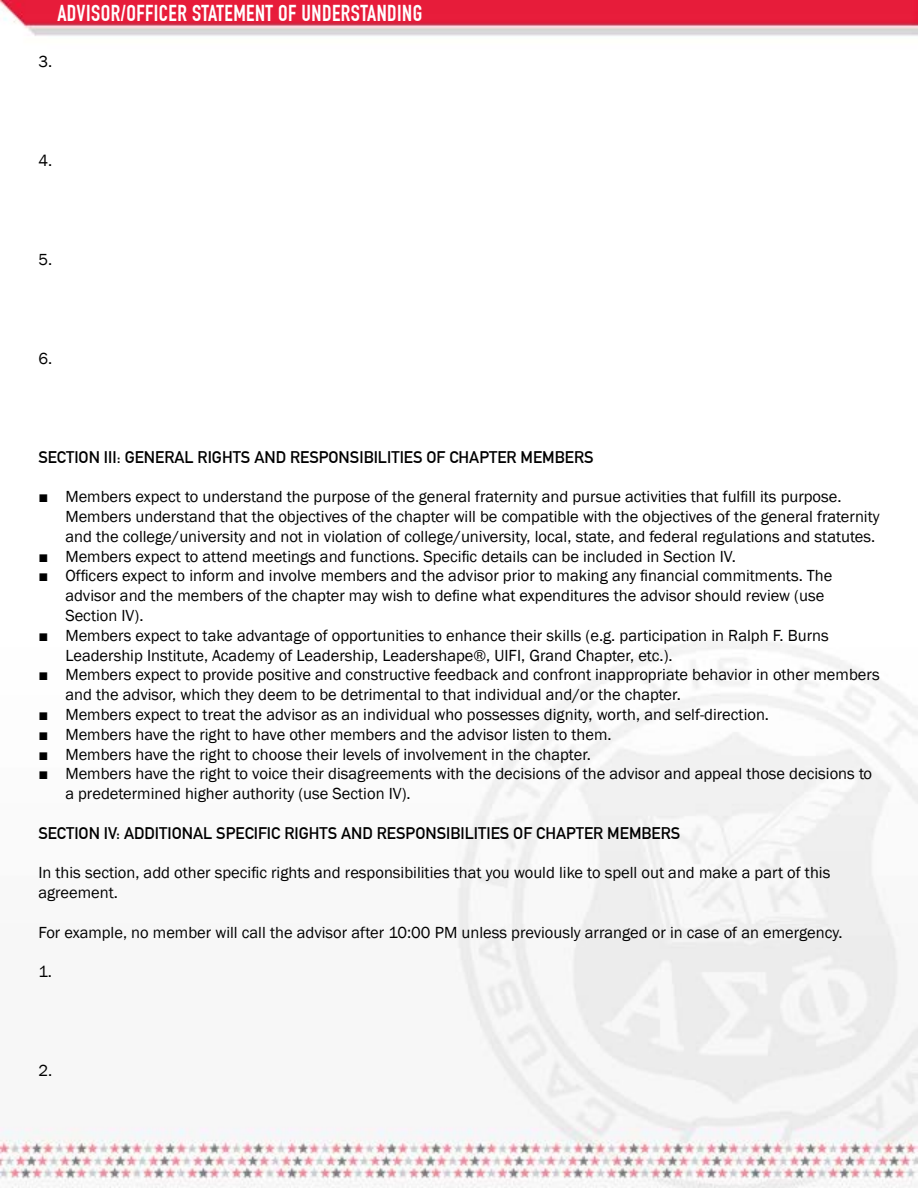
<style>
.page{position:relative;width:918px;height:1188px;background:#fff}
.page>*{position:absolute;margin:0;border:0;box-sizing:border-box;transform-origin:0 0}
.t1{font:700 22.5px "DIN Condensed";letter-spacing:.02em;color:#fff}
.t2{font:16.5px/19.8px "Franklin Gothic";color:#000}
.t3{font:700 16.5px "DIN Alternate";color:#000}
.s1{font-family:"Arial"}
</style>
<div class="page">
<img style="left:0;top:0;width:918px;height:1188px">
<h1 class="t1" style="left:57px;top:-1px;width:366px">ADVISOR/OFFICER STATEMENT OF UNDERSTANDING</h1>
<p class="t2" style="left:38px;top:52px;width:15px">3.</p>
<p class="t2" style="left:38px;top:151px;width:15px">4.</p>
<p class="t2" style="left:38px;top:250px;width:15px">5.</p>
<p class="t2" style="left:38px;top:349px;width:15px">6.</p>
<p class="t3" style="left:38px;top:444px;width:557px">SECTION III: GENERAL RIGHTS AND RESPONSIBILITIES OF CHAPTER MEMBERS</p>
<p class="t2" style="left:65px;top:487px;width:816px;text-indent:-27px"><span class="s1">■</span> Members expect to understand the purpose of the general fraternity and pursue activities that fulfill its purpose.<br>Members understand that the objectives of the chapter will be compatible with the objectives of the general fraternity and the college/university and not in violation of college/university, local, state, and federal regulations and statutes.</p>
<p class="t2" style="left:38px;top:547px;width:699px"><span class="s1">■</span> Members expect to attend meetings and functions. Specific details can be included in Section IV.</p>
<p class="t2" style="left:65px;top:566px;width:769px;text-indent:-27px"><span class="s1">■</span> Officers expect to inform and involve members and the advisor prior to making any financial commitments. The advisor and the members of the chapter may wish to define what expenditures the advisor should review (use<br>Section IV).</p>
<p class="t2" style="left:65px;top:626px;width:765px;text-indent:-27px"><span class="s1">■</span> Members expect to take advantage of opportunities to enhance their skills (e.g. participation in Ralph F. Burns<br>Leadership Institute, Academy of Leadership, Leadershape®, UIFI, Grand Chapter, etc.).</p>
<p class="t2" style="left:65px;top:665px;width:816px;text-indent:-27px"><span class="s1">■</span> Members expect to provide positive and constructive feedback and confront inappropriate behavior in other members and the advisor, which they deem to be detrimental to that individual and/or the chapter.</p>
<p class="t2" style="left:38px;top:705px;width:732px"><span class="s1">■</span> Members expect to treat the advisor as an individual who possesses dignity, worth, and self-direction.</p>
<p class="t2" style="left:38px;top:725px;width:575px"><span class="s1">■</span> Members have the right to have other members and the advisor listen to them.</p>
<p class="t2" style="left:38px;top:745px;width:554px"><span class="s1">■</span> Members have the right to choose their levels of involvement in the chapter.</p>
<p class="t2" style="left:65px;top:764px;width:808px;text-indent:-27px"><span class="s1">■</span> Members have the right to voice their disagreements with the decisions of the advisor and appeal those decisions to a predetermined higher authority (use Section IV).</p>
<p class="t3" style="left:38px;top:820px;width:643px">SECTION IV: ADDITIONAL SPECIFIC RIGHTS AND RESPONSIBILITIES OF CHAPTER MEMBERS</p>
<p class="t2" style="left:38px;top:863px;width:794px">In this section, add other specific rights and responsibilities that you would like to spell out and make a part of this agreement.</p>
<p class="t2" style="left:38px;top:923px;width:806px">For example, no member will call the advisor after 10:00 PM unless previously arranged or in case of an emergency.</p>
<p class="t2" style="left:38px;top:962px;width:15px">1.</p>
<p class="t2" style="left:38px;top:1061px;width:15px">2.</p>
</div>
